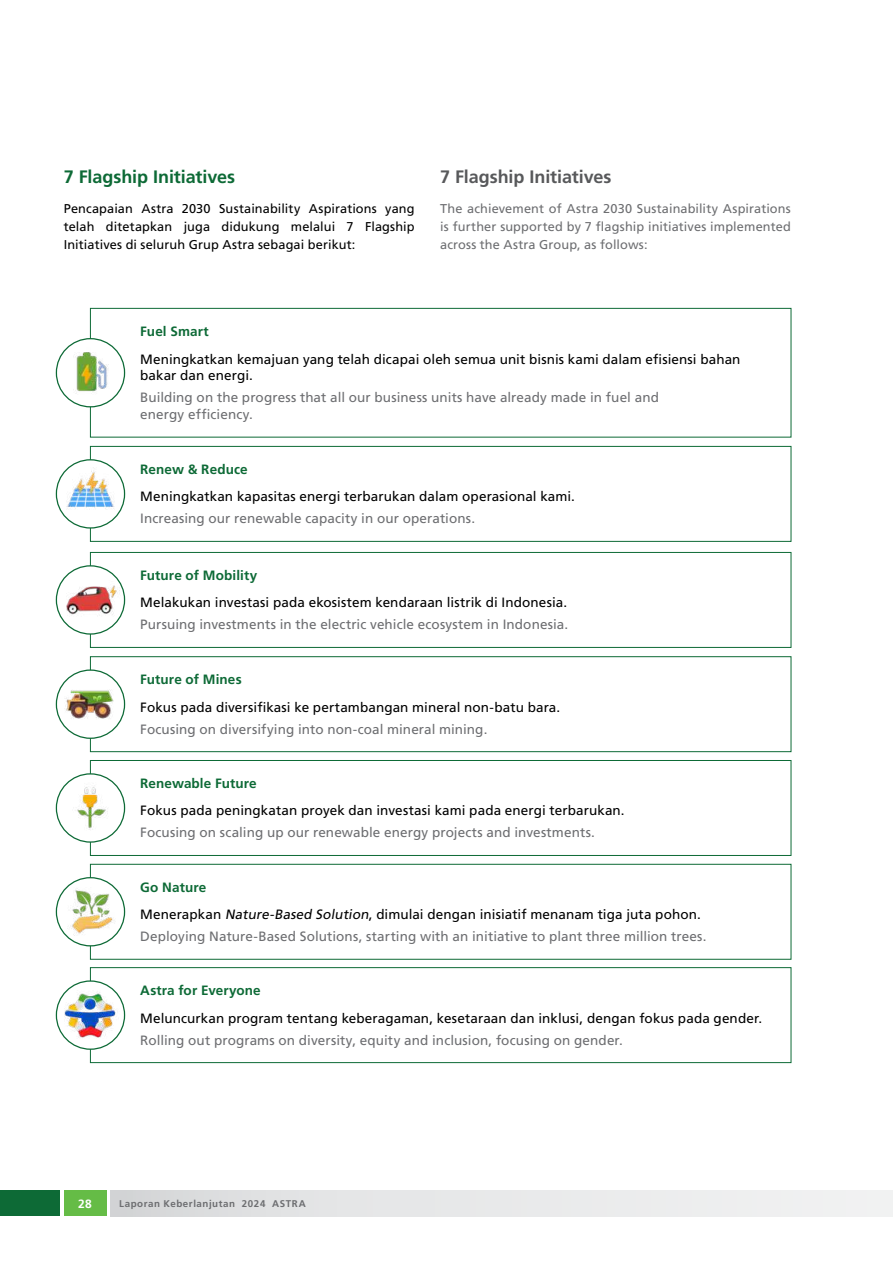
<style>
.page{position:relative;width:893px;height:1263px;background:#fff}
.page>*{position:absolute;margin:0;border:0;box-sizing:border-box;transform-origin:0 0}
.t1{font:700 18px "Frutiger LT Std";letter-spacing:-.005em;color:#0d6a36}
.t2{font:700 18px "Frutiger LT Std";letter-spacing:-.005em;color:#58595b}
.t3{font:13.5px/16.5px "Frutiger LT Std";letter-spacing:.005em;color:#000}
.t4{font:13.5px/16.5px "Frutiger LT Std";letter-spacing:.005em;color:#6d6e71}
.t5{font:700 13.5px "Frutiger LT Std";letter-spacing:.005em;color:#0d6a36}
.t6{font:12.75px/18px "Frutiger LT Std";letter-spacing:.01em;color:#000;text-align:justify}
.t7{font:12.75px/18px "Frutiger LT Std";letter-spacing:.01em;color:#6d6e71;text-align:justify}
.t8{font:700 12px "Frutiger LT Std";color:#fff}
.t9{font:700 9.75px "Frutiger LT Std";letter-spacing:.06em;color:#6d6e71}
.s1{font-weight:700;color:#0d6a36}
.s2{font-style:italic}
</style>
<div class="page">
<div style="left:90px;top:308px;width:701px;height:130px;background:#fff;border:1px solid #0d6a36"></div>
<div style="left:90px;top:446px;width:701px;height:96px;background:#fff;border:1px solid #0d6a36"></div>
<div style="left:90px;top:967px;width:701px;height:96px;background:#fff;border:1px solid #0d6a36"></div>
<svg style="left:56px;top:339px;width:69px;height:68px"></svg>
<div style="left:56px;top:338px;width:69px;height:69px;border:1px solid #0d6a36;border-radius:50%"></div>
<svg style="left:56px;top:460px;width:69px;height:68px"></svg>
<div style="left:56px;top:459px;width:69px;height:70px;border:1px solid #0d6a36;border-radius:50%"></div>
<svg style="left:56px;top:981px;width:69px;height:68px"></svg>
<div style="left:56px;top:980px;width:69px;height:70px;border:1px solid #0d6a36;border-radius:50%"></div>
<img style="left:61px;top:342px;width:60px;height:61px">
<div style="left:90px;top:552px;width:701px;height:96px;background:#fff;border:1px solid #0d6a36"></div>
<div style="left:90px;top:656px;width:701px;height:96px;background:#fff;border:1px solid #0d6a36"></div>
<svg style="left:56px;top:566px;width:69px;height:68px"></svg>
<div style="left:56px;top:565px;width:69px;height:70px;border:1px solid #0d6a36;border-radius:50%"></div>
<svg style="left:56px;top:670px;width:69px;height:68px"></svg>
<div style="left:56px;top:669px;width:69px;height:70px;border:1px solid #0d6a36;border-radius:50%"></div>
<img style="left:60px;top:570px;width:61px;height:61px">
<img style="left:59px;top:673px;width:62px;height:60px">
<img style="left:59px;top:984px;width:62px;height:62px">
<img style="left:60px;top:463px;width:59px;height:57px">
<div style="left:90px;top:760px;width:701px;height:96px;background:#fff;border:1px solid #0d6a36"></div>
<svg style="left:56px;top:774px;width:69px;height:68px"></svg>
<div style="left:56px;top:773px;width:69px;height:70px;border:1px solid #0d6a36;border-radius:50%"></div>
<img style="left:60px;top:778px;width:61px;height:61px">
<div style="left:90px;top:864px;width:701px;height:96px;background:#fff;border:1px solid #0d6a36"></div>
<svg style="left:56px;top:878px;width:69px;height:68px"></svg>
<div style="left:56px;top:877px;width:69px;height:69px;border:1px solid #0d6a36;border-radius:50%"></div>
<img style="left:61px;top:881px;width:60px;height:60px">
<div style="left:0;top:1191px;width:60px;height:25px;background:#0d6a36"></div>
<div style="left:64px;top:1191px;width:42px;height:25px;background:#65bc46"></div>
<div style="left:111px;top:1191px;width:782px;height:25px;background:linear-gradient(to right,#d9dbdc,#f4f4f5)"></div>
<h1 class="t1" style="left:64px;top:166px;width:173px">7 Flagship Initiatives</h1>
<p class="t6" style="left:64px;top:200px;width:352px">Pencapaian Astra 2030 Sustainability Aspirations yang telah ditetapkan juga didukung melalui 7 Flagship Initiatives di seluruh Grup Astra sebagai berikut:</p>
<h1 class="t2" style="left:440px;top:166px;width:173px">7 Flagship Initiatives</h1>
<p class="t7" style="left:440px;top:200px;width:352px">The achievement of Astra 2030 Sustainability Aspirations is further supported by 7 flagship initiatives implemented across the Astra Group, as follows:</p>
<p class="t5" style="left:140px;top:324px;width:70px">Fuel Smart</p>
<p class="t3" style="left:140px;top:351px;width:602px">Meningkatkan kemajuan yang telah dicapai oleh semua unit bisnis kami dalam efisiensi bahan bakar dan energi.</p>
<p class="t4" style="left:140px;top:389px;width:520px">Building on the progress that all our business units have already made in fuel and energy efficiency.</p>
<p class="t5" style="left:140px;top:461px;width:109px">Renew &amp; Reduce</p>
<p class="t3" style="left:140px;top:488px;width:436px">Meningkatkan kapasitas energi terbarukan dalam operasional kami.</p>
<p class="t4" style="left:140px;top:510px;width:336px">Increasing our renewable capacity in our operations.</p>
<p class="t5" style="left:140px;top:567px;width:118px">Future of Mobility</p>
<p class="t3" style="left:140px;top:594px;width:428px">Melakukan investasi pada ekosistem kendaraan listrik di Indonesia.</p>
<p class="t4" style="left:140px;top:616px;width:430px">Pursuing investments in the electric vehicle ecosystem in Indonesia.</p>
<p class="t5" style="left:140px;top:671px;width:103px">Future of Mines</p>
<p class="t3" style="left:140px;top:699px;width:421px">Fokus pada diversifikasi ke pertambangan mineral non-batu bara.</p>
<p class="t4" style="left:140px;top:721px;width:349px">Focusing on diversifying into non-coal mineral mining.</p>
<p class="t5" style="left:140px;top:775px;width:118px">Renewable Future</p>
<p class="t3" style="left:140px;top:802px;width:486px">Fokus pada peningkatan proyek dan investasi kami pada energi terbarukan.</p>
<p class="t4" style="left:140px;top:825px;width:456px">Focusing on scaling up our renewable energy projects and investments.</p>
<p class="t3" style="left:140px;top:873px;width:562px;line-height:27.6px"><span class="s1">Go Nature<br></span>Menerapkan <span class="s2">Nature-Based Solution</span>, dimulai dengan inisiatif menanam tiga juta pohon.</p>
<p class="t4" style="left:140px;top:928px;width:568px">Deploying Nature-Based Solutions, starting with an initiative to plant three million trees.</p>
<p class="t5" style="left:140px;top:982px;width:122px">Astra for Everyone</p>
<p class="t3" style="left:140px;top:1010px;width:624px">Meluncurkan program tentang keberagaman, kesetaraan dan inklusi, dengan fokus pada gender.</p>
<p class="t4" style="left:140px;top:1032px;width:484px">Rolling out programs on diversity, equity and inclusion, focusing on gender.</p>
<p class="t8" style="left:78px;top:1196px;width:15px">28</p>
<p class="t9" style="left:119px;top:1198px;width:188px">Laporan Keberlanjutan 2024 ASTRA</p>
</div>
